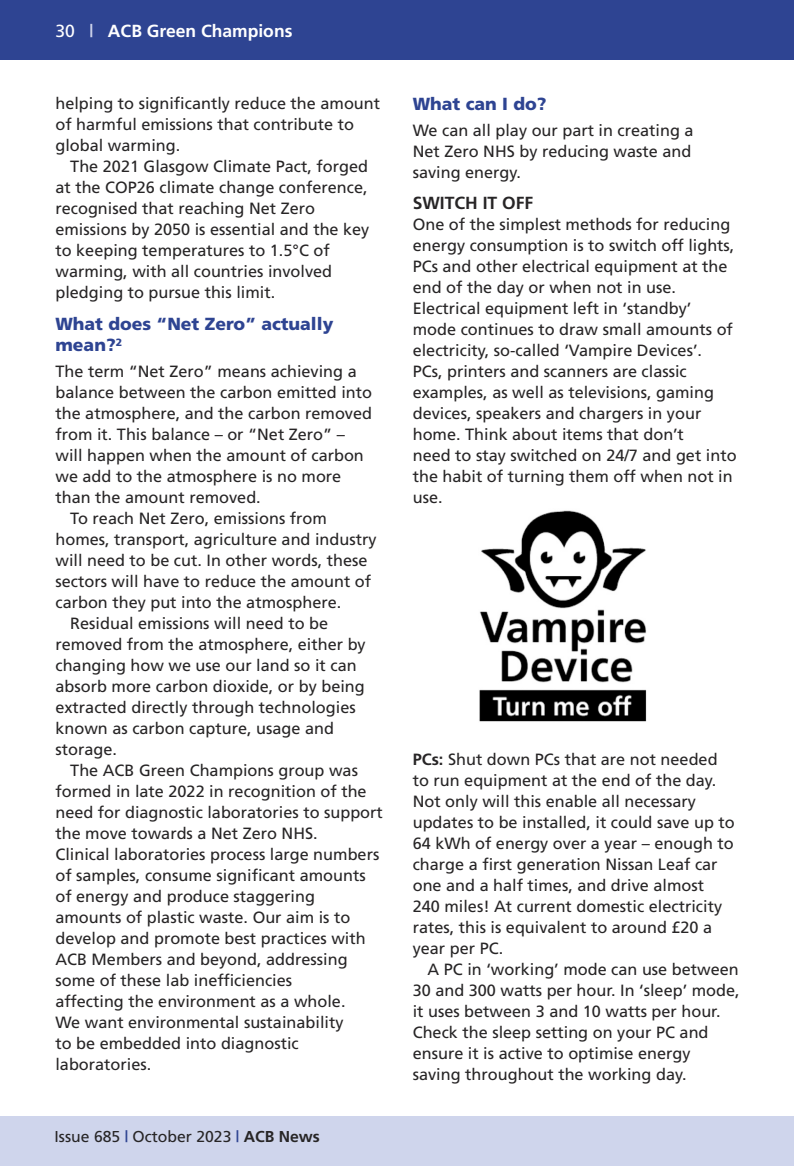
<style>
.page{position:relative;width:794px;height:1166px;background:#fff}
.page>*{position:absolute;margin:0;border:0;box-sizing:border-box;transform-origin:0 0}
.t1{font:900 17.5px/21px "Frutiger";color:#2e4492}
.t2{font:700 17.5px "Frutiger";color:#fff}
.t3{font:700 17.5px "Frutiger";color:#272526}
.t4{font:16.28px/21px "Frutiger";color:#272526}
.t5{font:15.75px "Frutiger";color:#272526}
.s1{font-weight:400}
.s2{color:#cfd5ec}
.s3{font-weight:700;color:#2e4492}
.s4{font-weight:700}
</style>
<div class="page">
<div style="left:0;top:0;width:794px;height:60px;background:#2e4492"></div>
<div style="left:0;top:1116px;width:794px;height:50px;background:#cfd5ec"></div>
<img style="left:479px;top:510px;width:168px;height:212px">
<p class="t2" style="left:55px;top:24px;width:238px"><span class="s1">30</span> <span class="s2">|</span> ACB Green Champions</p>
<p class="t4" style="left:55px;top:95px;width:326px">helping to significantly reduce the amount of harmful emissions that contribute to global warming.</p>
<p class="t4" style="left:55px;top:158px;width:315px;text-indent:15px">The 2021 Glasgow Climate Pact, forged at the COP26 climate change conference, recognised that reaching Net Zero emissions by 2050 is essential and the key to keeping temperatures to 1.5°C of warming, with all countries involved pledging to pursue this limit.</p>
<p class="t1" style="left:55px;top:315px;width:279px">What does “Net Zero” actually mean?<sup>2</sup></p>
<p class="t4" style="left:55px;top:362px;width:303px">The term “Net Zero” means achieving a</p>
<p class="t4" style="left:55px;top:383px;width:318px">balance between the carbon emitted into</p>
<p class="t4" style="left:55px;top:404px;width:318px">the atmosphere, and the carbon removed</p>
<p class="t4" style="left:55px;top:425px;width:291px">from it. This balance – or “Net Zero” –</p>
<p class="t4" style="left:55px;top:446px;width:310px">will happen when the amount of carbon</p>
<p class="t4" style="left:55px;top:467px;width:287px">we add to the atmosphere is no more</p>
<p class="t4" style="left:55px;top:488px;width:207px">than the amount removed.</p>
<p class="t4" style="left:70px;top:509px;width:258px">To reach Net Zero, emissions from</p>
<p class="t4" style="left:55px;top:530px;width:323px">homes, transport, agriculture and industry</p>
<p class="t4" style="left:55px;top:551px;width:314px">will need to be cut. In other words, these</p>
<p class="t4" style="left:55px;top:572px;width:317px">sectors will have to reduce the amount of</p>
<p class="t4" style="left:55px;top:593px;width:287px">carbon they put into the atmosphere.</p>
<p class="t4" style="left:70px;top:614px;width:259px">Residual emissions will need to be</p>
<p class="t4" style="left:55px;top:635px;width:312px">removed from the atmosphere, either by</p>
<p class="t4" style="left:55px;top:656px;width:303px">changing how we use our land so it can</p>
<p class="t4" style="left:55px;top:677px;width:311px">absorb more carbon dioxide, or by being</p>
<p class="t4" style="left:55px;top:698px;width:302px">extracted directly through technologies</p>
<p class="t4" style="left:55px;top:719px;width:280px">known as carbon capture, usage and</p>
<p class="t4" style="left:55px;top:740px;width:63px">storage.</p>
<p class="t4" style="left:70px;top:761px;width:289px">The ACB Green Champions group was</p>
<p class="t4" style="left:55px;top:782px;width:313px">formed in late 2022 in recognition of the</p>
<p class="t4" style="left:55px;top:803px;width:329px">need for diagnostic laboratories to support</p>
<p class="t4" style="left:55px;top:824px;width:264px">the move towards a Net Zero NHS.</p>
<p class="t4" style="left:55px;top:845px;width:325px">Clinical laboratories process large numbers</p>
<p class="t4" style="left:55px;top:866px;width:312px">of samples, consume significant amounts</p>
<p class="t4" style="left:55px;top:887px;width:261px">of energy and produce staggering</p>
<p class="t4" style="left:55px;top:908px;width:296px">amounts of plastic waste. Our aim is to</p>
<p class="t4" style="left:55px;top:929px;width:312px">develop and promote best practices with</p>
<p class="t4" style="left:55px;top:950px;width:294px">ACB Members and beyond, addressing</p>
<p class="t4" style="left:55px;top:971px;width:238px">some of these lab inefficiencies</p>
<p class="t4" style="left:55px;top:992px;width:292px">affecting the environment as a whole.</p>
<p class="t4" style="left:55px;top:1013px;width:290px">We want environmental sustainability</p>
<p class="t4" style="left:55px;top:1034px;width:245px">to be embedded into diagnostic</p>
<p class="t4" style="left:55px;top:1055px;width:97px">laboratories.</p>
<p class="t5" style="left:55px;top:1130px;width:267px">Issue 685 <span class="s3">|</span> October 2023 <span class="s3">|</span> <span class="s4">ACB News</span></p>
<p class="t1" style="left:413px;top:95px;width:135px">What can I do?</p>
<p class="t4" style="left:413px;top:121px;width:282px">We can all play our part in creating a<br>Net Zero NHS by reducing waste and saving energy.</p>
<p class="t3" style="left:413px;top:196px;width:122px">SWITCH IT OFF</p>
<p class="t4" style="left:413px;top:215px;width:325px">One of the simplest methods for reducing energy consumption is to switch off lights, PCs and other electrical equipment at the end of the day or when not in use.<br>Electrical equipment left in ‘standby’ mode continues to draw small amounts of electricity, so-called ‘Vampire Devices’.<br>PCs, printers and scanners are classic examples, as well as televisions, gaming devices, speakers and chargers in your home. Think about items that don’t<br>need to stay switched on 24/7 and get into the habit of turning them off when not in use.</p>
<p class="t4" style="left:413px;top:750px;width:323px"><span class="s4">PCs:</span> Shut down PCs that are not needed to run equipment at the end of the day.<br>Not only will this enable all necessary updates to be installed, it could save up to 64 kWh of energy over a year – enough to charge a first generation Nissan Leaf car one and a half times, and drive almost 240 miles! At current domestic electricity rates, this is equivalent to around £20 a year per PC.</p>
<p class="t4" style="left:413px;top:960px;width:328px;text-indent:15px">A PC in ‘working’ mode can use between 30 and 300 watts per hour. In ‘sleep’ mode, it uses between 3 and 10 watts per hour.<br>Check the sleep setting on your PC and ensure it is active to optimise energy saving throughout the working day.</p>
</div>
